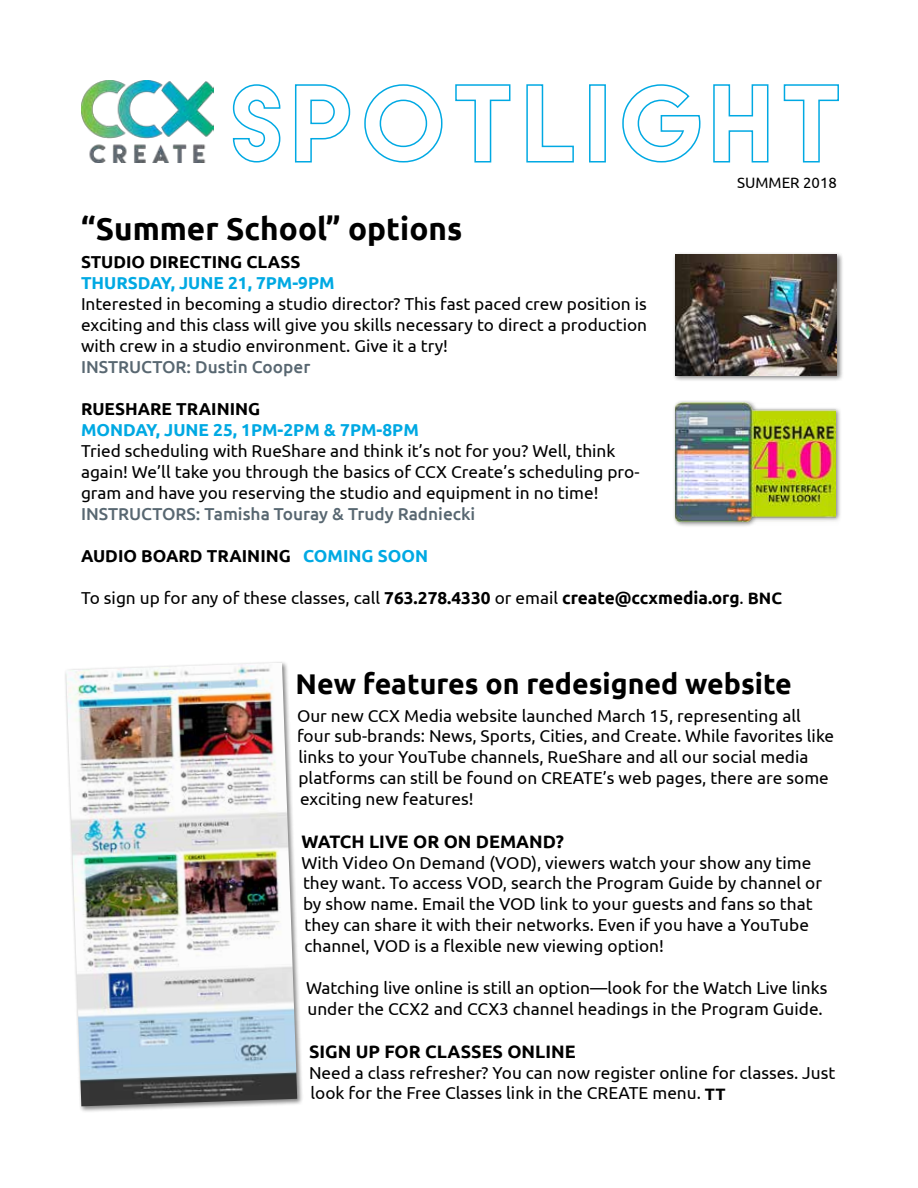
<style>
.page{position:relative;width:918px;height:1188px;background:#fff}
.page>*{position:absolute;margin:0;border:0;box-sizing:border-box;transform-origin:0 0}
.t1{font:700 31.5px "Ubuntu";color:#000}
.t2{font:700 28.5px "Ubuntu";color:#000}
.t3{font:700 18px "Ubuntu";color:#000}
.t4{font:17.25px/21px "Ubuntu";color:#000}
.t5{font:700 17.25px "Ubuntu";color:#000}
.t6{font:500 17.25px "Ubuntu";color:#586771}
.t7{font:700 17.25px "Ubuntu";color:#00a9e3}
.t8{font:15px "Ubuntu";color:#000}
.s1{color:#00a9e3}
.s2{font-weight:700}
.s3{font-weight:700;font-size:16.5px}
</style>
<div class="page">
<div style="left:672px;top:252px;width:172px;height:130px;background:#000;opacity:.5"></div>
<img style="left:675px;top:254px;width:162px;height:121px">
<div style="left:64px;top:661px;width:240px;height:452px;background:#000;opacity:.5"></div>
<img style="left:66px;top:663px;width:231px;height:443px">
<div style="left:672px;top:400px;width:170px;height:128px;background:#000;opacity:.5"></div>
<img style="left:675px;top:402px;width:161px;height:119px">
<svg style="left:232px;top:84px;width:49px;height:79px"></svg>
<svg style="left:294px;top:84px;width:57px;height:79px"></svg>
<svg style="left:364px;top:84px;width:79px;height:79px"></svg>
<svg style="left:455px;top:84px;width:56px;height:79px"></svg>
<svg style="left:526px;top:84px;width:48px;height:79px"></svg>
<div style="left:589px;top:84px;width:17px;height:79px;border:2px solid #00a9e3"></div>
<svg style="left:622px;top:84px;width:79px;height:79px"></svg>
<svg style="left:713px;top:84px;width:56px;height:79px"></svg>
<svg style="left:783px;top:84px;width:56px;height:79px"></svg>
<img style="left:81px;top:81px;width:133px;height:82px">
<p class="t8" style="left:737px;top:173px;width:101px">SUMMER 2018</p>
<h1 class="t1" style="left:81px;top:209px;width:383px">“Summer School” options</h1>
<p class="t5" style="left:81px;top:251px;width:221px">STUDIO DIRECTING CLASS</p>
<p class="t7" style="left:81px;top:272px;width:255px">THURSDAY, JUNE 21, 7PM-9PM</p>
<p class="t4" style="left:81px;top:293px;width:568px;text-align:justify">Interested in becoming a studio director? This fast paced crew position is exciting and this class will give you skills necessary to direct a production with crew in a studio environment. Give it a try!</p>
<p class="t6" style="left:81px;top:356px;width:231px">INSTRUCTOR: Dustin Cooper</p>
<p class="t5" style="left:81px;top:398px;width:181px">RUESHARE TRAINING</p>
<p class="t7" style="left:81px;top:419px;width:339px">MONDAY, JUNE 25, 1PM-2PM &amp; 7PM-8PM</p>
<p class="t4" style="left:81px;top:440px;width:560px">Tried scheduling with RueShare and think it’s not for you? Well, think again! We’ll take you through the basics of CCX Create’s scheduling pro&shy;gram and have you reserving the studio and equipment in no time!</p>
<p class="t6" style="left:81px;top:503px;width:396px">INSTRUCTORS: Tamisha Touray &amp; Trudy Radniecki</p>
<p class="t5" style="left:81px;top:545px;width:349px">AUDIO BOARD TRAINING <span class="s1">COMING SOON</span></p>
<p class="t4" style="left:81px;top:587px;width:703px">To sign up for any of these classes, call <span class="s2">763.278.4330</span> or email <span class="s2">create@ccxmedia.org</span>. <span class="s3">BNC</span></p>
<h2 class="t2" style="left:296px;top:666px;width:498px">New features on redesigned website</h2>
<p class="t4" style="left:297px;top:704px;width:539px">Our new CCX Media website launched March 15, representing all four sub-brands: News, Sports, Cities, and Create. While favorites like links to your YouTube channels, RueShare and all our social media platforms can still be found on CREATE’s web pages, there are some exciting new features!</p>
<p class="t3" style="left:302px;top:830px;width:264px">WATCH LIVE OR ON DEMAND?</p>
<p class="t4" style="left:302px;top:851px;width:522px">With Video On Demand (VOD), viewers watch your show any time they want. To access VOD, search the Program Guide by channel or by show name. Email the VOD link to your guests and fans so that they can share it with their networks. Even if you have a YouTube channel, VOD is a flexible new viewing option!</p>
<p class="t4" style="left:306px;top:977px;width:523px">Watching live online is still an option—look for the Watch Live links under the CCX2 and CCX3 channel headings in the Program Guide.</p>
<p class="t3" style="left:309px;top:1040px;width:268px">SIGN UP FOR CLASSES ONLINE</p>
<p class="t4" style="left:309px;top:1061px;width:528px">Need a class refresher? You can now register online for classes. Just look for the Free Classes link in the CREATE menu. <span class="s3">TT</span></p>
</div>
